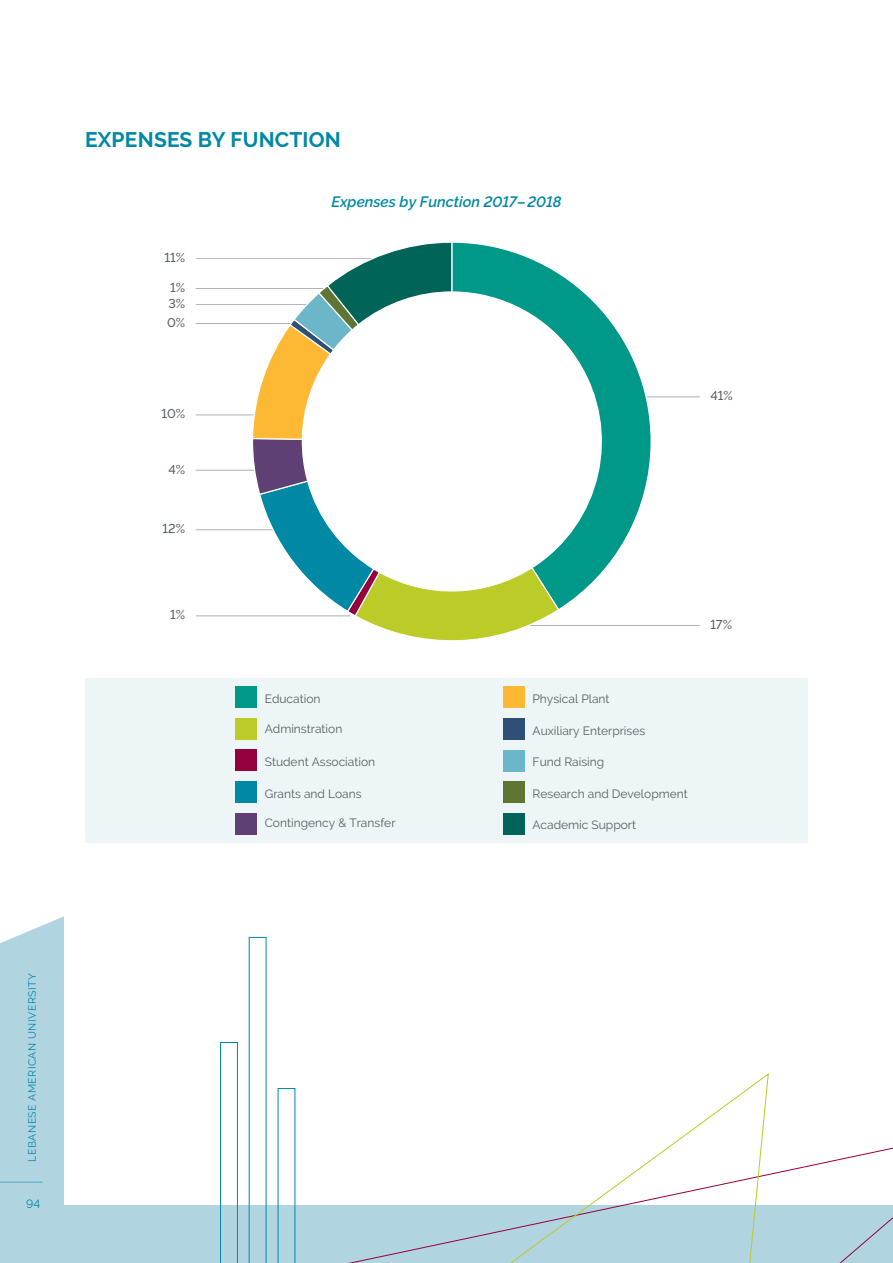
<style>
.page{position:relative;width:893px;height:1263px;background:#fff}
.page>*{position:absolute;margin:0;border:0;box-sizing:border-box;transform-origin:0 0}
.t1{font:700 21px "Raleway";letter-spacing:.01em;color:#0088a4}
.t2{font:italic 600 15px "Raleway";color:#0088a4}
.t3{font:500 12.75px "Raleway";color:#585e66}
.t4{font:12px "Raleway";color:#585e66}
.t5{font:12px "Raleway";color:#0088a4}
.t6{font:10.5px "Raleway";letter-spacing:.05em;color:#0088a4}
</style>
<div class="page">
<div style="left:0;top:916px;width:306px;height:347px;background:#b1d5e0"></div>
<div style="left:64px;top:101px;width:829px;height:1103px;background:#fff"></div>
<hr style="left:0;top:1182px;width:43px;height:1px;background:#4cabc1">
<div style="left:85px;top:678px;width:723px;height:165px;background:#edf5f7"></div>
<div style="left:236px;top:687px;width:21px;height:21px;background:#009889"></div>
<div style="left:236px;top:781px;width:21px;height:21px;background:#0088a4"></div>
<div style="left:236px;top:718px;width:21px;height:21px;background:#bbcb27"></div>
<div style="left:236px;top:813px;width:21px;height:21px;background:#5f4074"></div>
<div style="left:236px;top:750px;width:21px;height:21px;background:#95013d"></div>
<div style="left:503px;top:687px;width:22px;height:21px;background:#fdb933"></div>
<div style="left:503px;top:813px;width:22px;height:21px;background:#006558"></div>
<div style="left:503px;top:718px;width:22px;height:21px;background:#2e4f76"></div>
<div style="left:503px;top:750px;width:22px;height:21px;background:#6bb6c9"></div>
<div style="left:503px;top:781px;width:22px;height:22px;background:#5f7534"></div>
<hr style="left:617px;top:397px;width:83px;height:1px;background:#585e66">
<hr style="left:196px;top:415px;width:84px;height:1px;background:#585e66">
<hr style="left:196px;top:323px;width:97px;height:1px;background:#585e66">
<hr style="left:196px;top:304px;width:116px;height:1px;background:#585e66">
<hr style="left:196px;top:288px;width:131px;height:1px;background:#585e66">
<hr style="left:196px;top:258px;width:179px;height:1px;background:#585e66">
<hr style="left:196px;top:470px;width:84px;height:1px;background:#585e66">
<hr style="left:196px;top:529px;width:84px;height:1px;background:#585e66">
<hr style="left:196px;top:616px;width:154px;height:1px;background:#585e66">
<hr style="left:511px;top:625px;width:189px;height:1px;background:#585e66">
<svg style="left:560px;top:275px;width:92px;height:333px"></svg>
<svg style="left:251px;top:242px;width:309px;height:399px"></svg>
<svg style="left:769px;top:1147px;width:124px;height:116px"></svg>
<svg style="left:306px;top:1073px;width:463px;height:190px"></svg>
<svg style="left:249px;top:937px;width:17px;height:326px"></svg>
<svg style="left:278px;top:1088px;width:17px;height:175px"></svg>
<svg style="left:220px;top:1042px;width:18px;height:221px"></svg>
<h1 class="t1" style="left:85px;top:128px;width:257px">EXPENSES BY FUNCTION</h1>
<p class="t3" style="left:165px;top:250px;width:22px">11%</p>
<p class="t3" style="left:170px;top:280px;width:16px">1%</p>
<p class="t3" style="left:168px;top:296px;width:18px">3%</p>
<p class="t3" style="left:167px;top:315px;width:20px">0%</p>
<p class="t3" style="left:161px;top:407px;width:25px">10%</p>
<p class="t3" style="left:168px;top:462px;width:18px">4%</p>
<p class="t3" style="left:163px;top:521px;width:24px">12%</p>
<p class="t2" style="left:331px;top:193px;width:232px">Expenses by Function 2017–2018</p>
<p class="t3" style="left:710px;top:389px;width:24px">41%</p>
<p class="t3" style="left:170px;top:607px;width:16px">1%</p>
<p class="t3" style="left:710px;top:617px;width:23px">17%</p>
<p class="t4" style="left:265px;top:692px;width:57px">Education</p>
<p class="t4" style="left:532px;top:692px;width:79px">Physical Plant</p>
<p class="t4" style="left:265px;top:721px;width:79px">Adminstration</p>
<p class="t4" style="left:533px;top:723px;width:114px">Auxiliary Enterprises</p>
<p class="t4" style="left:265px;top:755px;width:112px">Student Association</p>
<p class="t4" style="left:533px;top:755px;width:73px">Fund Raising</p>
<p class="t4" style="left:265px;top:786px;width:98px">Grants and Loans</p>
<p class="t4" style="left:265px;top:816px;width:132px">Contingency &amp; Transfer</p>
<p class="t4" style="left:533px;top:786px;width:157px">Research and Development</p>
<p class="t4" style="left:532px;top:818px;width:105px">Academic Support</p>
<p class="t6" style="left:26px;top:1161px;width:190px;rotate:-90deg">LEBANESE AMERICAN UNIVERSITY</p>
<p class="t5" style="left:26px;top:1197px;width:16px">94</p>
</div>
